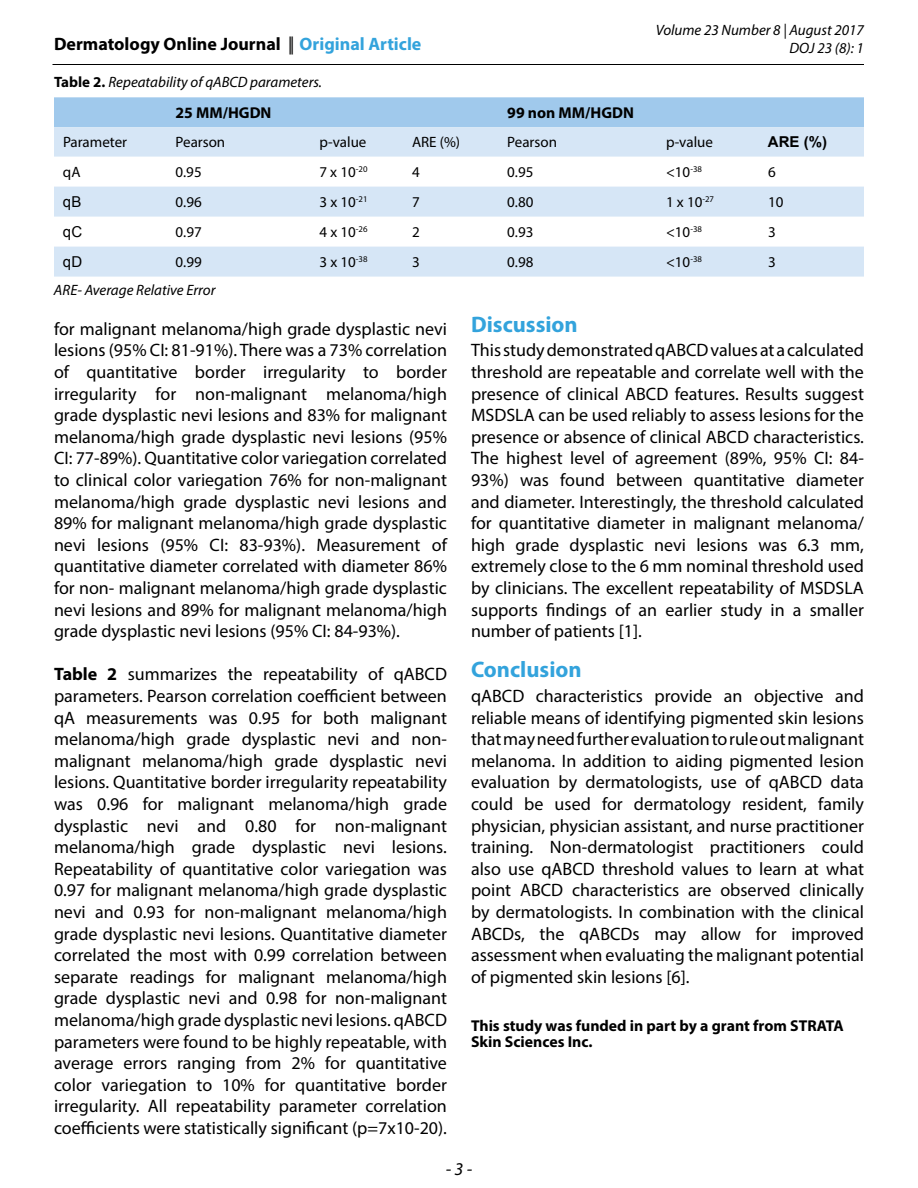
<style>
.page{position:relative;width:918px;height:1188px;background:#fff}
.page>*{position:absolute;margin:0;border:0;box-sizing:border-box;transform-origin:0 0}
.t1{font:700 22.5px "Myriad Pro";color:#33a3dc}
.t2{font:18px/21.6px "Myriad Pro";color:#000;text-align:justify}
.t3{font:700 18px "Myriad Pro";color:#000}
.t4{font:italic 18px "Myriad Pro";color:#000}
.t5{font:700 15.75px/16.5px "Myriad Pro";color:#000}
.t6{font:15px "Myriad Pro";color:#000}
.t7{font:italic 15px/18px "Myriad Pro";color:#000;text-align:right}
.t8{font:700 15px "Arial";color:#000}
.t9{font:15px "Arial";color:#000}
.s1{font-weight:400}
.s2{color:#33a3dc}
.s3{font-weight:700;font-style:normal}
.s4{font-weight:700}
</style>
<div class="page">
<hr style="left:52px;top:64px;width:812px;height:1px;background:#000">
<div style="left:54px;top:97px;width:810px;height:30px;background:#a0c9ec"></div>
<svg style="left:54px;top:127px;width:810px;height:150px;fill:#d6e6f6"></svg>
<p class="t3" style="left:54px;top:32px;width:369px">Dermatology Online Journal <span class="s1">||</span> <span class="s2">Original Article</span></p>
<p class="t7" style="left:656px;top:20px;width:210px">Volume 23 Number 8 | August 2017<br>DOJ 23 (8): 1</p>
<p class="t7" style="left:54px;top:73px;width:270px"><span class="s3">Table 2.</span> Repeatability of qABCD parameters.</p>
<p class="t5" style="left:176px;top:104px;width:97px">25 MM/HGDN</p>
<p class="t5" style="left:507px;top:104px;width:128px">99 non MM/HGDN</p>
<p class="t6" style="left:63px;top:133px;width:66px">Parameter</p>
<p class="t6" style="left:176px;top:133px;width:51px">Pearson</p>
<p class="t6" style="left:319px;top:133px;width:48px">p-value</p>
<p class="t6" style="left:412px;top:133px;width:50px">ARE (%)</p>
<p class="t6" style="left:507px;top:133px;width:51px">Pearson</p>
<p class="t6" style="left:666px;top:133px;width:48px">p-value</p>
<p class="t8" style="left:768px;top:132px;width:61px">ARE (%)</p>
<p class="t6" style="left:63px;top:163px;width:19px">qA</p>
<p class="t6" style="left:176px;top:163px;width:28px">0.95</p>
<p class="t6" style="left:319px;top:163px;width:50px">7 x 10<sup>-20</sup></p>
<p class="t6" style="left:412px;top:163px;width:9px">4</p>
<p class="t6" style="left:507px;top:163px;width:28px">0.95</p>
<p class="t6" style="left:666px;top:163px;width:37px">&lt;10<sup>-38</sup></p>
<p class="t6" style="left:768px;top:163px;width:9px">6</p>
<p class="t9" style="left:63px;top:192px;width:20px">qB</p>
<p class="t6" style="left:176px;top:193px;width:28px">0.96</p>
<p class="t6" style="left:319px;top:193px;width:50px">3 x 10<sup>-21</sup></p>
<p class="t6" style="left:412px;top:193px;width:9px">7</p>
<p class="t6" style="left:507px;top:193px;width:28px">0.80</p>
<p class="t6" style="left:666px;top:193px;width:50px">1 x 10<sup>-27</sup></p>
<p class="t6" style="left:768px;top:193px;width:17px">10</p>
<p class="t9" style="left:63px;top:222px;width:21px">qC</p>
<p class="t6" style="left:176px;top:223px;width:28px">0.97</p>
<p class="t6" style="left:319px;top:223px;width:50px">4 x 10<sup>-26</sup></p>
<p class="t6" style="left:412px;top:223px;width:9px">2</p>
<p class="t6" style="left:507px;top:223px;width:28px">0.93</p>
<p class="t6" style="left:666px;top:223px;width:37px">&lt;10<sup>-38</sup></p>
<p class="t6" style="left:768px;top:223px;width:9px">3</p>
<p class="t9" style="left:63px;top:252px;width:21px">qD</p>
<p class="t6" style="left:176px;top:253px;width:28px">0.99</p>
<p class="t6" style="left:319px;top:253px;width:50px">3 x 10<sup>-38</sup></p>
<p class="t6" style="left:412px;top:253px;width:9px">3</p>
<p class="t6" style="left:507px;top:253px;width:28px">0.98</p>
<p class="t6" style="left:666px;top:253px;width:37px">&lt;10<sup>-38</sup></p>
<p class="t6" style="left:768px;top:253px;width:9px">3</p>
<p class="t7" style="left:54px;top:280px;width:163px">ARE- Average Relative Error</p>
<p class="t2" style="left:54px;top:318px;width:395px">for malignant melanoma/high grade dysplastic nevi lesions (95% CI: 81-91%). There was a 73% correlation of quantitative border irregularity to border irregularity for non-malignant melanoma/high grade dysplastic nevi lesions and 83% for malignant melanoma/high grade dysplastic nevi lesions (95% CI: 77-89%). Quantitative color variegation correlated to clinical color variegation 76% for non-malignant melanoma/high grade dysplastic nevi lesions and 89% for malignant melanoma/high grade dysplastic nevi lesions (95% CI: 83-93%). Measurement of quantitative diameter correlated with diameter 86% for non- malignant melanoma/high grade dysplastic nevi lesions and 89% for malignant melanoma/high grade dysplastic nevi lesions (95% CI: 84-93%).</p>
<p class="t2" style="left:54px;top:663px;width:395px"><span class="s4">Table 2</span> summarizes the repeatability of qABCD parameters. Pearson correlation coefficient between qA measurements was 0.95 for both malignant melanoma/high grade dysplastic nevi and non&shy;malignant melanoma/high grade dysplastic nevi lesions. Quantitative border irregularity repeatability was 0.96 for malignant melanoma/high grade dysplastic nevi and 0.80 for non-malignant melanoma/high grade dysplastic nevi lesions.<br>Repeatability of quantitative color variegation was 0.97 for malignant melanoma/high grade dysplastic nevi and 0.93 for non-malignant melanoma/high grade dysplastic nevi lesions. Quantitative diameter correlated the most with 0.99 correlation between separate readings for malignant melanoma/high grade dysplastic nevi and 0.98 for non-malignant melanoma/high grade dysplastic nevi lesions. qABCD parameters were found to be highly repeatable, with average errors ranging from 2% for quantitative color variegation to 10% for quantitative border irregularity. All repeatability parameter correlation coefficients were statistically significant (p=7x10-20).</p>
<p class="t1" style="left:471px;top:310px;width:108px">Discussion</p>
<p class="t2" style="left:471px;top:339px;width:395px">This study demonstrated qABCD values at a calculated threshold are repeatable and correlate well with the presence of clinical ABCD features. Results suggest MSDSLA can be used reliably to assess lesions for the presence or absence of clinical ABCD characteristics.<br>The highest level of agreement (89%, 95% CI: 84- 93%) was found between quantitative diameter and diameter. Interestingly, the threshold calculated for quantitative diameter in malignant melanoma/ high grade dysplastic nevi lesions was 6.3 mm, extremely close to the 6 mm nominal threshold used by clinicians. The excellent repeatability of MSDSLA supports findings of an earlier study in a smaller number of patients [1].</p>
<p class="t1" style="left:471px;top:655px;width:112px">Conclusion</p>
<p class="t2" style="left:471px;top:685px;width:395px">qABCD characteristics provide an objective and reliable means of identifying pigmented skin lesions that may need further evaluation to rule out malignant melanoma. In addition to aiding pigmented lesion evaluation by dermatologists, use of qABCD data could be used for dermatology resident, family physician, physician assistant, and nurse practitioner training. Non-dermatologist practitioners could also use qABCD threshold values to learn at what point ABCD characteristics are observed clinically by dermatologists. In combination with the clinical ABCDs, the qABCDs may allow for improved assessment when evaluating the malignant potential of pigmented skin lesions [6].</p>
<p class="t5" style="left:471px;top:1017px;width:374px">This study was funded in part by a grant from STRATA<br>Skin Sciences Inc.</p>
<p class="t4" style="left:446px;top:1157px;width:28px">- 3 -</p>
</div>
